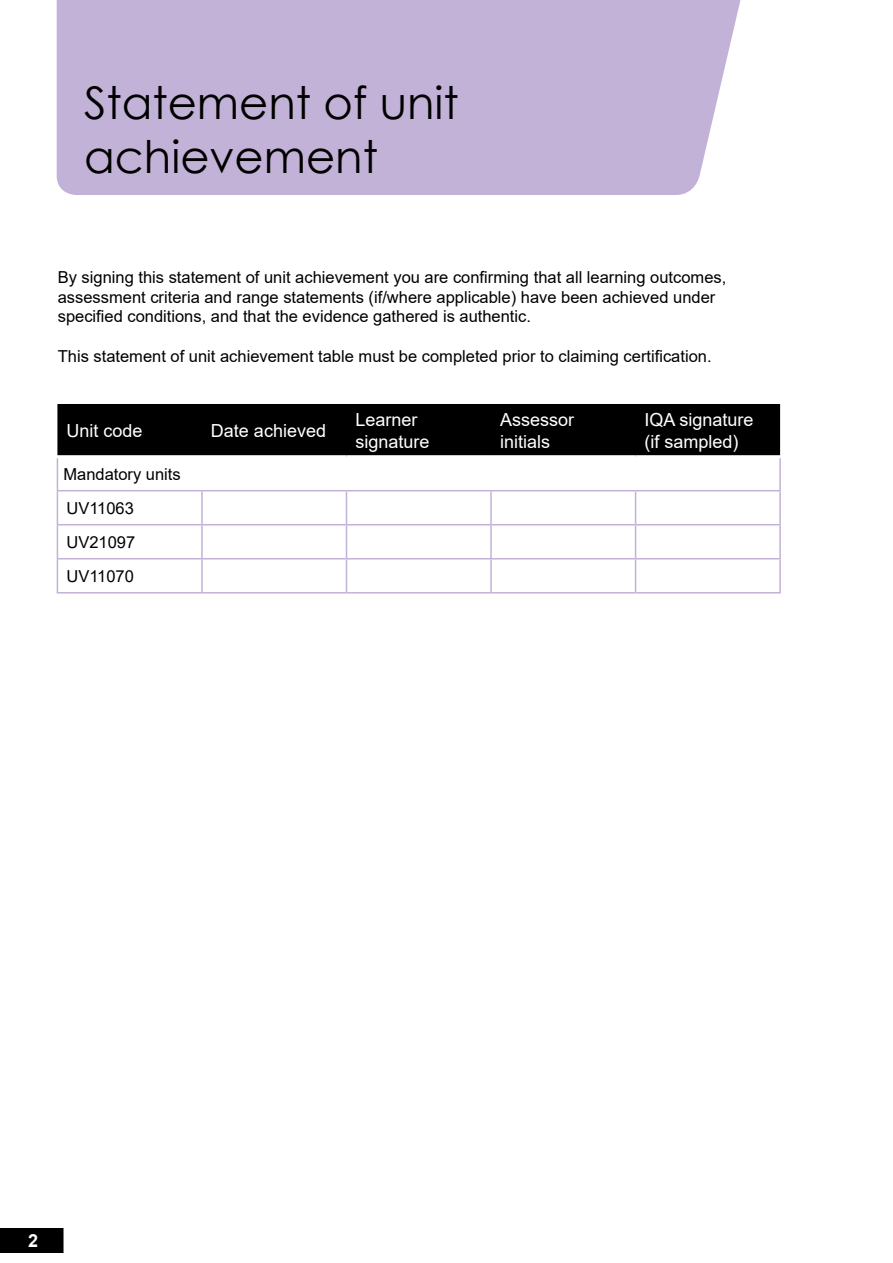
<style>
.page{position:relative;width:893px;height:1263px;background:#fff}
.page>*{position:absolute;margin:0;border:0;box-sizing:border-box;transform-origin:0 0}
.t1{font:45px/54px "Century Gothic";color:#000}
.t2{font:18px/21.6px "Arial";color:#fff}
.t3{font:700 18px "Arial";color:#fff}
.t4{font:16.5px/34px "Arial";color:#000}
</style>
<div class="page">
<div style="left:57px;top:404px;width:723px;height:51px;background:#000"></div>
<svg style="left:58px;top:458px;width:721px;height:134px"></svg>
<hr style="left:57px;top:458px;width:1px;height:32px;background:#c3b2d7">
<hr style="left:779px;top:458px;width:2px;height:32px;background:#c3b2d7">
<hr style="left:202px;top:592px;width:144px;height:1px;background:#c3b2d7">
<hr style="left:346px;top:592px;width:145px;height:1px;background:#c3b2d7">
<hr style="left:491px;top:592px;width:145px;height:1px;background:#c3b2d7">
<hr style="left:636px;top:592px;width:145px;height:1px;background:#c3b2d7">
<hr style="left:202px;top:490px;width:144px;height:1px;background:#c3b2d7">
<hr style="left:346px;top:490px;width:145px;height:1px;background:#c3b2d7">
<hr style="left:346px;top:491px;width:1px;height:33px;background:#c3b2d7">
<hr style="left:491px;top:490px;width:145px;height:1px;background:#c3b2d7">
<hr style="left:490px;top:491px;width:2px;height:33px;background:#c3b2d7">
<hr style="left:636px;top:490px;width:145px;height:1px;background:#c3b2d7">
<hr style="left:635px;top:491px;width:1px;height:33px;background:#c3b2d7">
<hr style="left:779px;top:491px;width:2px;height:33px;background:#c3b2d7">
<hr style="left:202px;top:524px;width:144px;height:1px;background:#c3b2d7">
<hr style="left:346px;top:524px;width:145px;height:1px;background:#c3b2d7">
<hr style="left:346px;top:525px;width:1px;height:33px;background:#c3b2d7">
<hr style="left:491px;top:524px;width:145px;height:1px;background:#c3b2d7">
<hr style="left:490px;top:525px;width:2px;height:33px;background:#c3b2d7">
<hr style="left:636px;top:524px;width:145px;height:1px;background:#c3b2d7">
<hr style="left:635px;top:525px;width:1px;height:33px;background:#c3b2d7">
<hr style="left:779px;top:525px;width:2px;height:33px;background:#c3b2d7">
<hr style="left:202px;top:558px;width:144px;height:1px;background:#c3b2d7">
<hr style="left:346px;top:558px;width:145px;height:1px;background:#c3b2d7">
<hr style="left:346px;top:559px;width:1px;height:33px;background:#c3b2d7">
<hr style="left:491px;top:558px;width:145px;height:1px;background:#c3b2d7">
<hr style="left:490px;top:559px;width:2px;height:33px;background:#c3b2d7">
<hr style="left:636px;top:558px;width:145px;height:1px;background:#c3b2d7">
<hr style="left:635px;top:559px;width:1px;height:33px;background:#c3b2d7">
<hr style="left:779px;top:559px;width:2px;height:33px;background:#c3b2d7">
<hr style="left:57px;top:490px;width:145px;height:1px;background:#c3b2d7">
<hr style="left:57px;top:491px;width:1px;height:33px;background:#c3b2d7">
<hr style="left:201px;top:491px;width:2px;height:33px;background:#c3b2d7">
<hr style="left:57px;top:524px;width:145px;height:1px;background:#c3b2d7">
<hr style="left:57px;top:525px;width:1px;height:33px;background:#c3b2d7">
<hr style="left:201px;top:525px;width:2px;height:33px;background:#c3b2d7">
<hr style="left:57px;top:558px;width:145px;height:1px;background:#c3b2d7">
<hr style="left:57px;top:559px;width:1px;height:33px;background:#c3b2d7">
<hr style="left:201px;top:559px;width:2px;height:33px;background:#c3b2d7">
<hr style="left:57px;top:592px;width:145px;height:1px;background:#c3b2d7">
<div style="left:56px;top:0;width:685px;height:195px;background:#c3b2d7"></div>
<div style="left:0;top:1228px;width:63px;height:25px;background:#000"></div>
<h1 class="t1" style="left:84px;top:75px;width:376px">Statement of unit achievement</h1>
<p class="t4" style="left:58px;top:267px;width:670px;line-height:19.8px">By signing this statement of unit achievement you are confirming that all learning outcomes, assessment criteria and range statements (if/where applicable) have been achieved under specified conditions, and that the evidence gathered is authentic.</p>
<p class="t4" style="left:58px;top:339px;width:655px">This statement of unit achievement table must be completed prior to claiming certification.</p>
<p class="t2" style="left:66px;top:420px;width:78px">Unit code</p>
<p class="t2" style="left:211px;top:420px;width:117px">Date achieved</p>
<p class="t2" style="left:355px;top:409px;width:76px">Learner signature</p>
<p class="t2" style="left:500px;top:409px;width:76px">Assessor initials</p>
<p class="t2" style="left:645px;top:409px;width:111px">IQA signature (if sampled)</p>
<p class="t4" style="left:63px;top:457px;width:119px">Mandatory units<br>UV11063<br>UV21097<br>UV11070</p>
<p class="t3" style="left:28px;top:1228px;width:12px">2</p>
</div>
